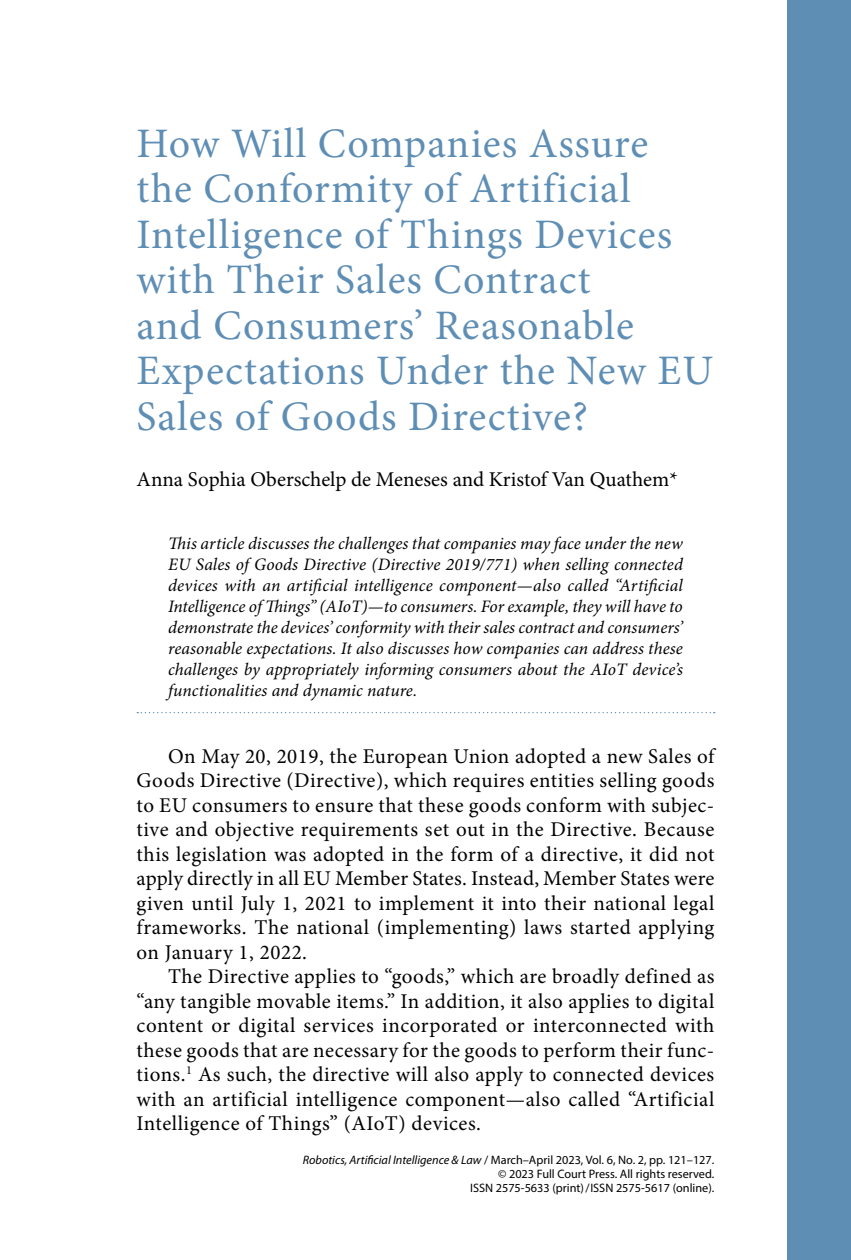
<style>
.page{position:relative;width:851px;height:1260px;background:#fff}
.page>*{position:absolute;margin:0;border:0;box-sizing:border-box;transform-origin:0 0}
.CT{font:42px/45.5px "Minion Pro";letter-spacing:.025em;color:#5f8eb5}
.t{font:21px/24.5px "Minion Pro";letter-spacing:.025em;color:#000;text-align:justify}
.CA{font:21px "Minion Pro";letter-spacing:-.005em;color:#000}
.abstract{font:italic 17.5px/21px "Minion Pro";letter-spacing:.005em;color:#000;text-align:justify}
.t1{font:12.25px "Myriad Pro";color:#000}
.s1{font-style:italic}
</style>
<div class="page">
<div style="left:788px;top:0;width:62px;height:1260px;background:#5f8eb5"></div>
<svg style="left:137px;top:712px;width:577px;height:1px"></svg>
<p class="CT" style="left:136px;top:121px;width:578px">How Will Companies Assure the Conformity of Artificial<br>Intelligence of Things Devices with Their Sales Contract<br>and Consumers’ Reasonable<br>Expectations Under the New EU<br>Sales of Goods Directive?</p>
<p class="CA" style="left:136px;top:465px;width:543px">Anna Sophia Oberschelp de Meneses and Kristof Van Quathem*</p>
<p class="abstract" style="left:168px;top:533px;width:516px">This article discusses the challenges that companies may face under the new EU Sales of Goods Directive (Directive 2019/771) when selling connected devices with an artificial intelligence component—also called “Artificial Intelligence of Things” (AIoT)—to consumers. For example, they will have to demonstrate the devices’ conformity with their sales contract and consumers’ reasonable expectations. It also discusses how companies can address these challenges by appropriately informing consumers about the AIoT device’s functionalities and dynamic nature.</p>
<p class="t" style="left:136px;top:744px;width:579px;text-indent:32px">On May 20, 2019, the European Union adopted a new Sales of Goods Directive (Directive), which requires entities selling goods to EU consumers to ensure that these goods conform with subjec&shy;tive and objective requirements set out in the Directive. Because this legislation was adopted in the form of a directive, it did not apply directly in all EU Member States. Instead, Member States were given until July 1, 2021 to implement it into their national legal frameworks. The national (implementing) laws started applying on January 1, 2022.</p>
<p class="t" style="left:136px;top:964px;width:579px;text-indent:32px">The Directive applies to “goods,” which are broadly defined as “any tangible movable items.” In addition, it also applies to digital content or digital services incorporated or interconnected with these goods that are necessary for the goods to perform their func&shy;tions.<sup>1</sup> As such, the directive will also apply to connected devices with an artificial intelligence component—also called “Artificial Intelligence of Things” (AIoT) devices.</p>
<p class="t1" style="left:303px;top:1153px;width:413px"><span class="s1">Robotics, Artificial Intelligence &amp; Law</span> / March–April 2023, Vol. 6, No. 2, pp. 121–127.</p>
<p class="t1" style="left:498px;top:1167px;width:218px">© 2023 Full Court Press. All rights reserved.</p>
<p class="t1" style="left:470px;top:1181px;width:246px">ISSN 2575-5633 (print)/ISSN 2575-5617 (online).</p>
</div>
